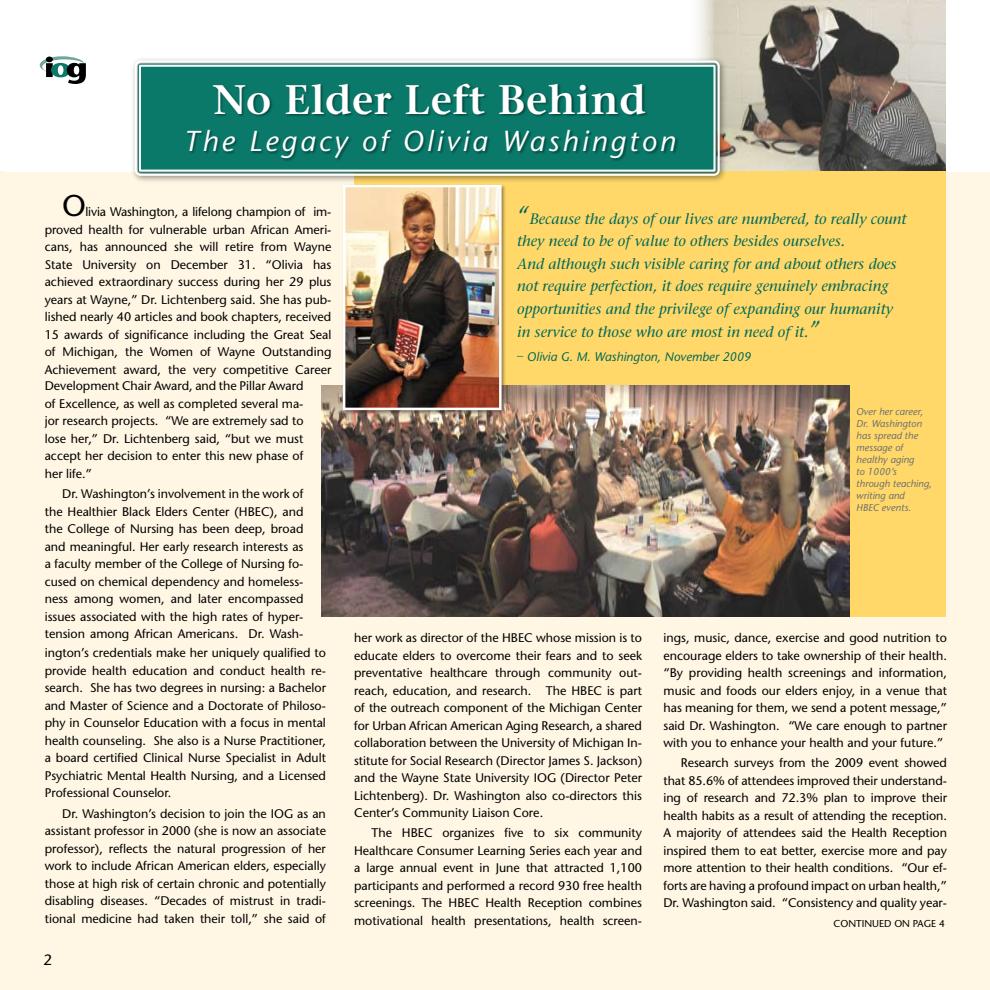
<style>
.page{position:relative;width:990px;height:990px;background:#fff}
.page>*{position:absolute;margin:0;border:0;box-sizing:border-box;transform-origin:0 0}
.t1{font:600 41.12px "Stone Serif";letter-spacing:.01em;color:#fff}
.t2{font:30px "Stone Sans";color:#000}
.t3{font:italic 28.75px "Stone Sans";letter-spacing:.11em;color:#fff}
.t4{font:italic 15px/22.8px "Stone Serif";color:#006857}
.t5{font:15px "Stone Sans";color:#000}
.t6{font:12.5px/17.5px "Stone Sans";color:#000;text-align:justify}
.t7{font:italic 12.5px "Stone Sans";color:#006857}
.t8{font:italic 10px/12px "Stone Sans";color:#6d6f71}
.t9{font:10px "Stone Sans";color:#000}
.s1{font-size:25px}
.s2{font-size:22.5px}
</style>
<div class="page">
<div style="left:0;top:171px;width:990px;height:819px;background:#fff7e4"></div>
<svg style="left:40px;top:56px;width:46px;height:28px"></svg>
<img style="left:714px;top:0;width:232px;height:171px">
<div style="left:354px;top:171px;width:592px;height:446px;background:#ffd869"></div>
<img style="left:322px;top:385px;width:528px;height:232px">
<div style="left:341px;top:183px;width:166px;height:232px;background:#000;opacity:.4"></div>
<img style="left:346px;top:188px;width:153px;height:219px">
<div style="left:343px;top:185px;width:159px;height:225px;border:2px solid #fff"></div>
<div style="left:129px;top:55px;width:600px;height:130px;background:#000;opacity:.5"></div>
<div style="left:138px;top:64px;width:579px;height:109px;background:#0a7969;border-radius:3px"></div>
<div style="left:135px;top:61px;width:585px;height:115px;border:2px solid #fff;border-radius:5px"></div>
<div style="left:139px;top:65px;width:577px;height:107px;border:2px solid #fff"></div>
<div style="left:187px;top:83px;width:493px;height:79px;background:#000;opacity:.4"></div>
<h1 class="t1" style="left:213px;top:75px;width:434px">No Elder Left Behind</h1>
<h3 class="t3" style="left:184px;top:124px;width:494px">The Legacy of Olivia Washington</h3>
<h2 class="t2" style="left:62px;top:188px;width:25px">O</h2>
<p class="t6" style="left:45px;top:203px;width:288px;text-align:left;text-indent:41px">livia Washington, a lifelong champion of im&shy;proved health for vulnerable urban African Ameri&shy;cans, has announced she will retire from Wayne State University on December 31. “Olivia has achieved extraordinary success during her 29 plus years at Wayne,” Dr. Lichtenberg said. She has pub&shy;lished nearly 40 articles and book chapters, received 15 awards of significance including the Great Seal of Michigan, the Women of Wayne Outstanding Achievement award, the very competitive Career Development Chair Award, and the Pillar Award<br>of Excellence, as well as completed several ma-<br>jor research projects. “We are extremely sad to<br>lose her,” Dr. Lichtenberg said, “but we must accept her decision to enter this new phase of<br>her life.”</p>
<p class="t6" style="left:45px;top:485px;width:260px;text-indent:18px">Dr. Washington’s involvement in the work of the Healthier Black Elders Center (HBEC), and the College of Nursing has been deep, broad and meaningful. Her early research interests as a faculty member of the College of Nursing fo&shy;cused on chemical dependency and homeless&shy;ness among women, and later encompassed issues associated with the high rates of hyper&shy;tension among African Americans. Dr. Wash-</p>
<p class="t6" style="left:45px;top:644px;width:283px">ington’s credentials make her uniquely qualified to provide health education and conduct health re&shy;search. She has two degrees in nursing: a Bachelor and Master of Science and a Doctorate of Philoso&shy;phy in Counselor Education with a focus in mental health counseling. She also is a Nurse Practitioner, a board certified Clinical Nurse Specialist in Adult Psychiatric Mental Health Nursing, and a Licensed Professional Counselor.</p>
<p class="t6" style="left:45px;top:804px;width:283px;text-indent:18px">Dr. Washington’s decision to join the IOG as an assistant professor in 2000 (she is now an associate professor), reflects the natural progression of her work to include African American elders, especially those at high risk of certain chronic and potentially disabling diseases. “Decades of mistrust in tradi&shy;tional medicine had taken their toll,” she said of</p>
<p class="t5" style="left:44px;top:950px;width:10px">2</p>
<p class="t4" style="left:517px;top:207px;width:391px"><span class="s1">“</span>Because the days of our lives are numbered, to really count they need to be of value to others besides ourselves.<br>And although such visible caring for and about others does not require perfection, it does require genuinely embracing opportunities and the privilege of expanding our humanity in service to those who are most in need of it.<span class="s2">”</span></p>
<p class="t7" style="left:517px;top:343px;width:8px">_</p>
<p class="t7" style="left:527px;top:349px;width:226px">Olivia G. M. Washington, November 2009</p>
<p class="t8" style="left:856px;top:406px;width:77px">Over her career,<br>Dr. Washington has spread the message of healthy aging<br>to 1000’s through teaching, writing and<br>HBEC events.</p>
<p class="t6" style="left:354px;top:629px;width:290px">her work as director of the HBEC whose mission is to educate elders to overcome their fears and to seek preventative healthcare through community out&shy;reach, education, and research. The HBEC is part of the outreach component of the Michigan Center for Urban African American Aging Research, a shared collaboration between the University of Michigan In&shy;stitute for Social Research (Director James S. Jackson) and the Wayne State University IOG (Director Peter Lichtenberg). Dr. Washington also co-directors this Center’s Community Liaison Core.</p>
<p class="t6" style="left:354px;top:824px;width:290px;text-indent:18px">The HBEC organizes five to six community Healthcare Consumer Learning Series each year and a large annual event in June that attracted 1,100 participants and performed a record 930 free health screenings. The HBEC Health Reception combines motivational health presentations, health screen-</p>
<p class="t6" style="left:663px;top:629px;width:285px">ings, music, dance, exercise and good nutrition to encourage elders to take ownership of their health. “By providing health screenings and information, music and foods our elders enjoy, in a venue that has meaning for them, we send a potent message,” said Dr. Washington. “We care enough to partner with you to enhance your health and your future.”</p>
<p class="t6" style="left:663px;top:754px;width:285px;text-indent:18px">Research surveys from the 2009 event showed that 85.6% of attendees improved their understand&shy;ing of research and 72.3% plan to improve their health habits as a result of attending the reception.<br>A majority of attendees said the Health Reception inspired them to eat better, exercise more and pay more attention to their health conditions. “Our ef&shy;forts are having a profound impact on urban health,” Dr. Washington said. “Consistency and quality year-</p>
<p class="t9" style="left:834px;top:918px;width:113px">CONTINUED ON PAGE 4</p>
</div>
